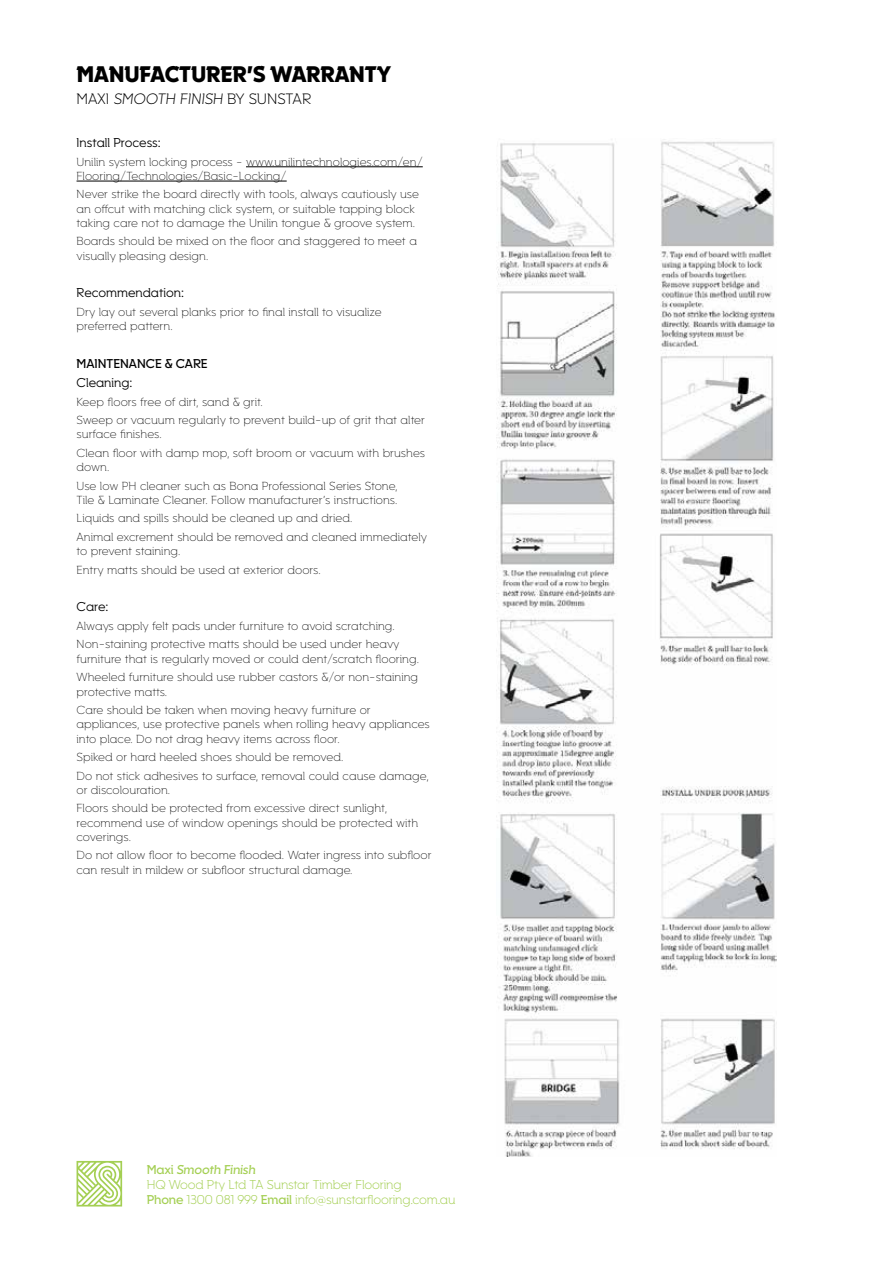
<style>
.page{position:relative;width:893px;height:1263px;background:#fff}
.page>*{position:absolute;margin:0;border:0;box-sizing:border-box;transform-origin:0 0}
.t1{font:900 22.5px "Campora";letter-spacing:-.005em;color:#000}
.t2{font:15px "Campora";color:#000}
.t3{font:12.75px/15px "Campora";letter-spacing:-.01em;color:#a4cf53}
.t4{font:12.75px "Campora";color:#000}
.t5{font:700 12.75px "Campora";color:#a4cf53}
.t6{font:700 12.75px "Campora";color:#000}
.t7{font:300 11.7px/18.5px "Campora";letter-spacing:.005em;color:#000}
.s1{font-weight:700}
</style>
<div class="page">
<svg style="left:77px;top:1161px;width:45px;height:45px"></svg>
<hr style="left:246px;top:166px;width:177px;height:1px;background:#000">
<hr style="left:77px;top:181px;width:210px;height:1px;background:#000">
<img style="left:497px;top:139px;width:279px;height:1018px">
<h1 class="t1" style="left:77px;top:59px;width:316px">MANUFACTURER’S WARRANTY</h1>
<p class="t2" style="left:77px;top:89px;width:236px">MAXI SMOOTH FINISH BY SUNSTAR</p>
<p class="t4" style="left:77px;top:135px;width:86px">Install Process:</p>
<p class="t7" style="left:77px;top:154px;width:348px;line-height:14.2px">Unilin system locking process - www.unilintechnologies.com/en/<br>Flooring/Technologies/Basic-Locking/</p>
<p class="t7" style="left:77px;top:187px;width:344px;line-height:14.2px">Never strike the board directly with tools, always cautiously use an offcut with matching click system, or suitable tapping block taking care not to damage the Unilin tongue &amp; groove system.</p>
<p class="t7" style="left:77px;top:234px;width:342px;line-height:14.2px">Boards should be mixed on the floor and staggered to meet a visually pleasing design.</p>
<p class="t4" style="left:77px;top:285px;width:109px">Recommendation:</p>
<p class="t7" style="left:77px;top:304px;width:307px;line-height:14.2px">Dry lay out several planks prior to final install to visualize preferred pattern.</p>
<p class="t6" style="left:77px;top:355px;width:133px">MAINTENANCE &amp; CARE</p>
<p class="t4" style="left:77px;top:375px;width:57px">Cleaning:</p>
<p class="t7" style="left:77px;top:392px;width:350px">Keep floors free of dirt, sand &amp; grit.<br>Sweep or vacuum regularly to prevent build-up of grit that alter</p>
<p class="t7" style="left:77px;top:425px;width:350px">surface finishes.<br>Clean floor with damp mop, soft broom or vacuum with brushes</p>
<p class="t7" style="left:77px;top:458px;width:323px">down.<br>Use low PH cleaner such as Bona Professional Series Stone,</p>
<p class="t7" style="left:77px;top:490px;width:352px">Tile &amp; Laminate Cleaner. Follow manufacturer’s instructions.<br>Liquids and spills should be cleaned up and dried.<br>Animal excrement should be removed and cleaned immediately</p>
<p class="t7" style="left:77px;top:542px;width:246px">to prevent staining.<br>Entry matts should be used at exterior doors.</p>
<p class="t4" style="left:77px;top:599px;width:33px">Care:</p>
<p class="t7" style="left:77px;top:616px;width:324px">Always apply felt pads under furniture to avoid scratching.<br>Non-staining protective matts should be used under heavy</p>
<p class="t7" style="left:77px;top:649px;width:344px">furniture that is regularly moved or could dent/scratch flooring.<br>Wheeled furniture should use rubber castors &amp;/or non-staining</p>
<p class="t7" style="left:77px;top:682px;width:296px">protective matts.<br>Care should be taken when moving heavy furniture or</p>
<p class="t7" style="left:77px;top:717px;width:355px;line-height:14.2px">appliances, use protective panels when rolling heavy appliances into place. Do not drag heavy items across floor.</p>
<p class="t7" style="left:77px;top:747px;width:354px">Spiked or hard heeled shoes should be removed.<br>Do not stick adhesives to surface, removal could cause damage,</p>
<p class="t7" style="left:77px;top:780px;width:312px">or discolouration.<br>Floors should be protected from excessive direct sunlight,</p>
<p class="t7" style="left:77px;top:815px;width:343px;line-height:14.2px">recommend use of window openings should be protected with coverings.</p>
<p class="t7" style="left:77px;top:848px;width:356px;line-height:14.2px">Do not allow floor to become flooded. Water ingress into subfloor can result in mildew or subfloor structural damage.</p>
<p class="t5" style="left:147px;top:1161px;width:112px">Maxi Smooth Finish</p>
<p class="t3" style="left:147px;top:1176px;width:310px">HQ Wood Pty Ltd TA Sunstar Timber Flooring<br><span class="s1">Phone</span> 1300 081 999 <span class="s1">Email</span> info@sunstarflooring.com.au</p>
</div>
